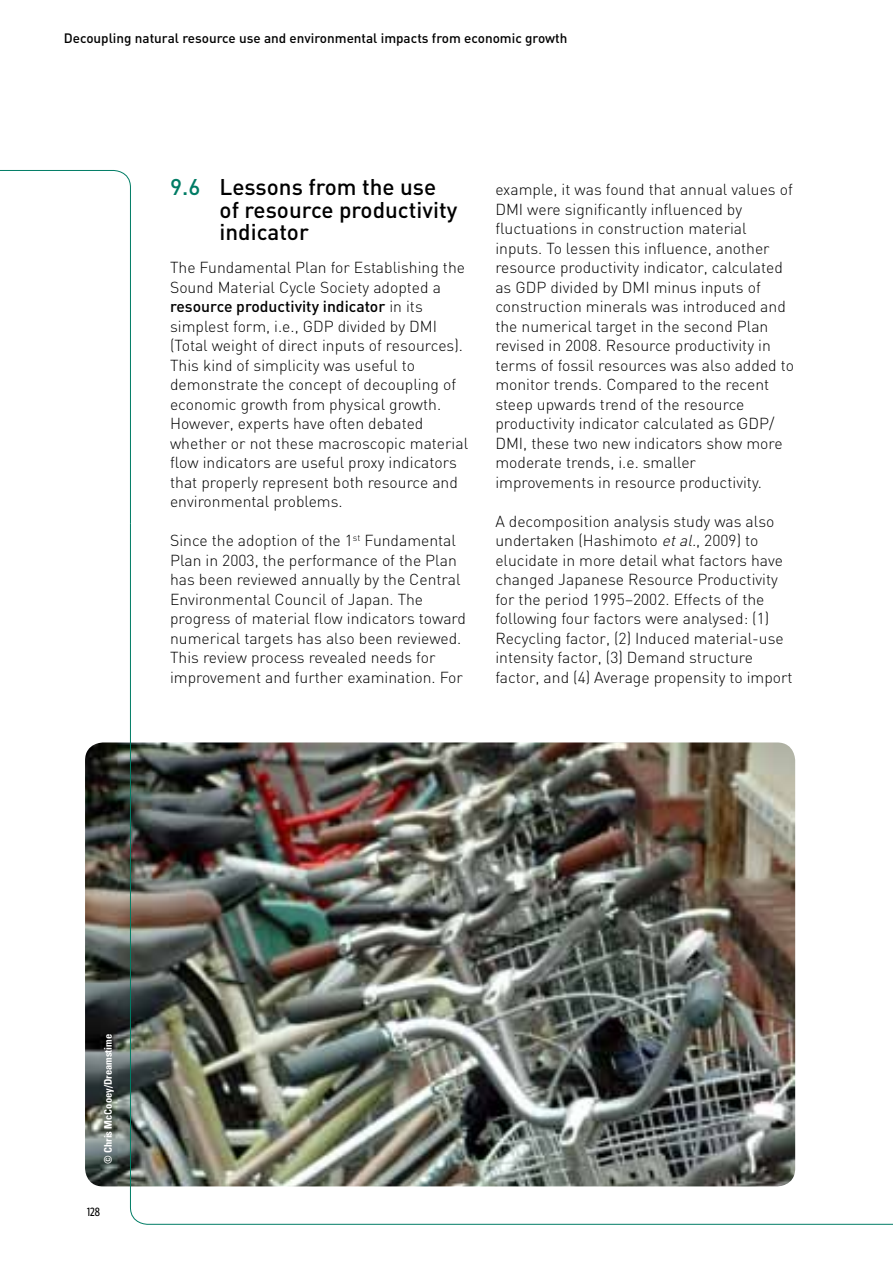
<style>
.page{position:relative;width:893px;height:1263px;background:#fff}
.page>*{position:absolute;margin:0;border:0;box-sizing:border-box;transform-origin:0 0}
.t1{font:500 22.5px/22.5px "DIN";color:#000}
.t2{font:300 15.75px/19.5px "DIN";color:#000}
.t3{font:500 13.5px "DIN";color:#000}
.t4{font:500 condensed 12px "Whitney HTF";color:#000}
.t5{font:700 condensed 10.5px "Univers";color:#fff}
.s1{color:#007c65}
.s2{font-weight:500}
.s3{font-style:italic}
</style>
<div class="page">
<img style="left:85px;top:742px;width:45px;height:444px">
<svg style="left:0;top:170px;width:131px;height:353px"></svg>
<img style="left:130px;top:523px;width:762px;height:702px">
<p class="t3" style="left:64px;top:29px;width:505px">Decoupling natural resource use and environmental impacts from economic growth</p>
<h1 class="t1" style="left:220px;top:175px;width:239px;text-indent:-50px"><span class="s1">9.6</span> Lessons from the use of resource productivity indicator</h1>
<p class="t2" style="left:170px;top:257px;width:300px">The Fundamental Plan for Establishing the Sound Material Cycle Society adopted a <span class="s2">resource productivity indicator</span> in its simplest form, i.e., GDP divided by DMI (Total weight of direct inputs of resources).<br>This kind of simplicity was useful to demonstrate the concept of decoupling of economic growth from physical growth.<br>However, experts have often debated whether or not these macroscopic material flow indicators are useful proxy indicators that properly represent both resource and environmental problems.</p>
<p class="t2" style="left:170px;top:530px;width:297px">Since the adoption of the 1<sup>st</sup> Fundamental Plan in 2003, the performance of the Plan has been reviewed annually by the Central Environmental Council of Japan. The progress of material flow indicators toward numerical targets has also been reviewed.<br>This review process revealed needs for improvement and further examination. For</p>
<p class="t2" style="left:495px;top:179px;width:300px">example, it was found that annual values of DMI were significantly influenced by fluctuations in construction material inputs. To lessen this influence, another resource productivity indicator, calculated as GDP divided by DMI minus inputs of construction minerals was introduced and the numerical target in the second Plan revised in 2008. Resource productivity in terms of fossil resources was also added to monitor trends. Compared to the recent steep upwards trend of the resource productivity indicator calculated as GDP/ DMI, these two new indicators show more moderate trends, i.e. smaller improvements in resource productivity.</p>
<p class="t2" style="left:495px;top:511px;width:299px">A decomposition analysis study was also undertaken (Hashimoto <span class="s3">etal.</span>, 2009) to elucidate in more detail what factors have changed Japanese Resource Productivity for the period 1995–2002. Effects of the following four factors were analysed: (1)<br>Recycling factor, (2) Induced material-use intensity factor, (3) Demand structure factor, and (4) Average propensity to import</p>
<p class="t5" style="left:102px;top:1164px;width:132px;rotate:-90deg">© Chris McCooey/Dreamstime</p>
<p class="t4" style="left:87px;top:1205px;width:15px">128</p>
</div>
